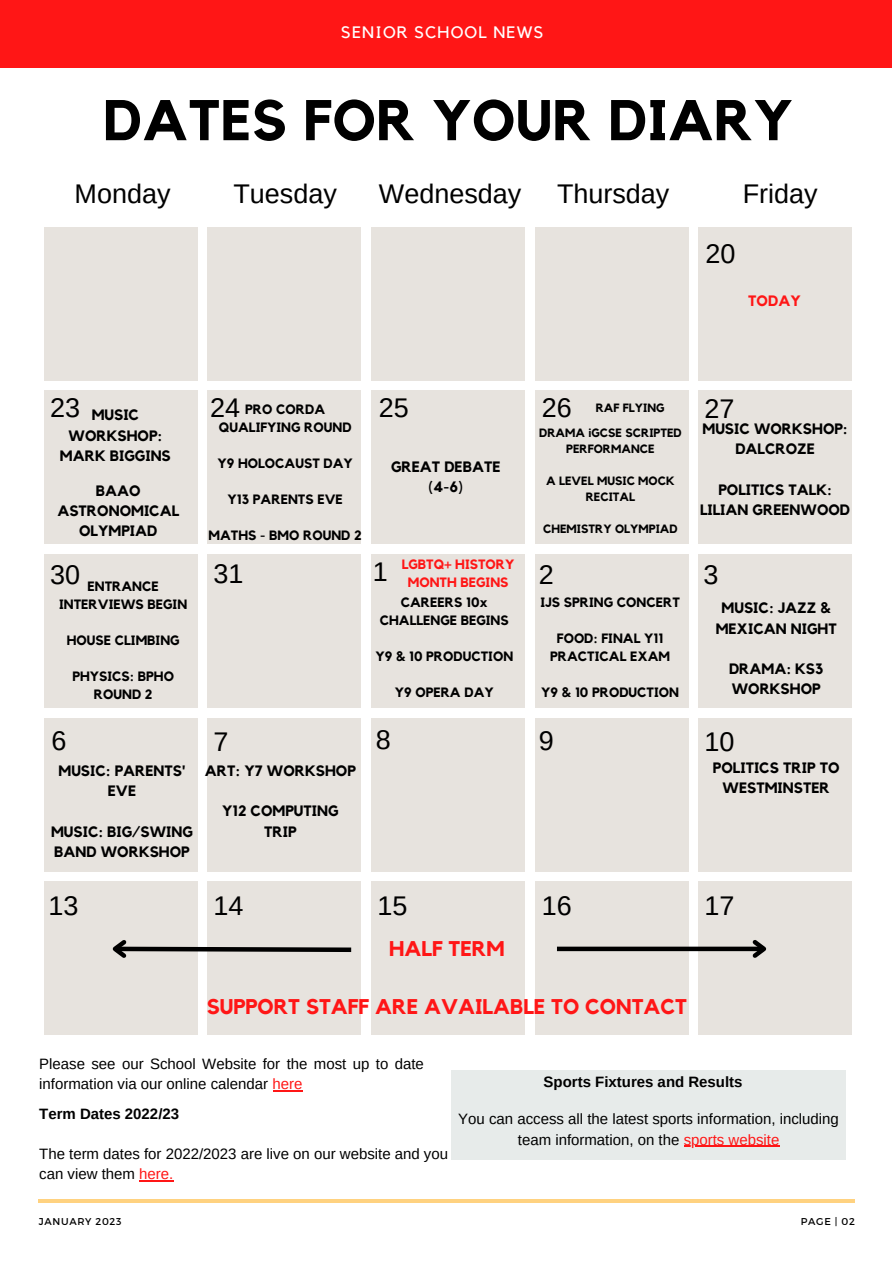
<style>
.page{position:relative;width:893px;height:1264px;background:#fff}
.page>*{position:absolute;margin:0;border:0;box-sizing:border-box;transform-origin:0 0}
.t1{font:700 56.7px "Kollektif";letter-spacing:.01em;color:#000}
.t2{font:27px "Arimo";color:#000}
.t3{font:700 21.15px "Kollektif";color:#ff1616}
.t4{font:16.5px "Kollektif";letter-spacing:.07em;color:#fff}
.t5{font:700 15px/20.2px "Kollektif";color:#000;text-align:center}
.t6{font:15px/20.2px "Arimo";color:#000}
.t7{font:700 15px "Arimo";color:#000}
.t8{font:700 15px "Kollektif";color:#ff1616}
.t9{font:700 13.5px/18px "Kollektif";color:#000;text-align:center}
.t10{font:700 13.5px/18px "Kollektif";color:#ff1616;text-align:center}
.t11{font:700 12px/16px "Kollektif";color:#000;text-align:center}
.t12{font:9.9px "Montserrat";letter-spacing:.07em;color:#000}
.s1{color:#ff1616}
</style>
<div class="page">
<div style="left:0;top:0;width:891px;height:67px;background:#ff1616"></div>
<hr style="left:38px;top:1199px;width:816px;height:3px;background:#ffd280">
<div style="left:451px;top:1070px;width:394px;height:89px;background:#e7ebea"></div>
<hr style="left:683px;top:1145px;width:96px;height:1px;background:#ff1616">
<hr style="left:139px;top:1180px;width:34px;height:1px;background:#ff1616">
<hr style="left:272px;top:1090px;width:30px;height:1px;background:#ff1616">
<div style="left:44px;top:227px;width:153px;height:153px;background:#e7e3de"></div>
<div style="left:208px;top:227px;width:153px;height:153px;background:#e7e3de"></div>
<div style="left:371px;top:227px;width:153px;height:153px;background:#e7e3de"></div>
<div style="left:535px;top:227px;width:153px;height:153px;background:#e7e3de"></div>
<div style="left:698px;top:227px;width:153px;height:153px;background:#e7e3de"></div>
<div style="left:44px;top:391px;width:153px;height:153px;background:#e7e3de"></div>
<div style="left:208px;top:391px;width:153px;height:153px;background:#e7e3de"></div>
<div style="left:371px;top:391px;width:153px;height:153px;background:#e7e3de"></div>
<div style="left:535px;top:391px;width:153px;height:153px;background:#e7e3de"></div>
<div style="left:698px;top:391px;width:153px;height:153px;background:#e7e3de"></div>
<div style="left:44px;top:554px;width:153px;height:153px;background:#e7e3de"></div>
<div style="left:208px;top:554px;width:153px;height:153px;background:#e7e3de"></div>
<div style="left:371px;top:554px;width:153px;height:153px;background:#e7e3de"></div>
<div style="left:535px;top:554px;width:153px;height:153px;background:#e7e3de"></div>
<div style="left:698px;top:554px;width:153px;height:153px;background:#e7e3de"></div>
<div style="left:44px;top:718px;width:153px;height:153px;background:#e7e3de"></div>
<div style="left:208px;top:718px;width:153px;height:153px;background:#e7e3de"></div>
<div style="left:371px;top:718px;width:153px;height:153px;background:#e7e3de"></div>
<div style="left:535px;top:718px;width:153px;height:153px;background:#e7e3de"></div>
<div style="left:698px;top:718px;width:153px;height:153px;background:#e7e3de"></div>
<div style="left:44px;top:881px;width:153px;height:153px;background:#e7e3de"></div>
<div style="left:208px;top:881px;width:153px;height:153px;background:#e7e3de"></div>
<div style="left:371px;top:881px;width:153px;height:153px;background:#e7e3de"></div>
<div style="left:535px;top:881px;width:153px;height:153px;background:#e7e3de"></div>
<div style="left:698px;top:881px;width:153px;height:153px;background:#e7e3de"></div>
<div style="left:557px;top:946px;width:206px;height:5px;background:#000"></div>
<svg style="left:748px;top:940px;width:19px;height:18px"></svg>
<svg style="left:112px;top:935px;width:240px;height:27px"></svg>
<p class="t4" style="left:341px;top:25px;width:203px">SENIOR SCHOOL NEWS</p>
<h1 class="t1" style="left:103px;top:94px;width:691px">DATES FOR YOUR DIARY</h1>
<h2 class="t2" style="left:75px;top:179px;width:97px">Monday</h2>
<h2 class="t2" style="left:233px;top:179px;width:105px">Tuesday</h2>
<h2 class="t2" style="left:379px;top:179px;width:144px">Wednesday</h2>
<h2 class="t2" style="left:557px;top:179px;width:114px">Thursday</h2>
<h2 class="t2" style="left:742px;top:179px;width:76px">Friday</h2>
<h2 class="t2" style="left:705px;top:239px;width:31px">20</h2>
<p class="t8" style="left:748px;top:294px;width:54px">TODAY</p>
<h2 class="t2" style="left:50px;top:393px;width:31px">23</h2>
<p class="t5" style="left:60px;top:405px;width:112px">MUSIC<br>WORKSHOP:<br>MARK BIGGINS</p>
<p class="t5" style="left:57px;top:481px;width:123px">BAAO<br>ASTRONOMICAL<br>OLYMPIAD</p>
<h2 class="t2" style="left:210px;top:393px;width:31px">24</h2>
<h2 class="t2" style="left:379px;top:393px;width:31px">25</h2>
<h2 class="t2" style="left:541px;top:393px;width:31px">26</h2>
<h2 class="t2" style="left:704px;top:393px;width:31px">27</h2>
<p class="t11" style="left:595px;top:400px;width:70px">RAF FLYING</p>
<p class="t9" style="left:219px;top:401px;width:134px">PRO CORDA<br>QUALIFYING ROUND</p>
<p class="t9" style="left:217px;top:455px;width:137px">Y9 HOLOCAUST DAY</p>
<p class="t9" style="left:227px;top:491px;width:117px">Y13 PARENTS EVE</p>
<p class="t9" style="left:208px;top:526px;width:155px">MATHS - BMO ROUND 2</p>
<p class="t5" style="left:702px;top:419px;width:147px">MUSIC WORKSHOP:<br>DALCROZE</p>
<p class="t5" style="left:700px;top:480px;width:152px">POLITICS TALK:<br>LILIAN GREENWOOD</p>
<p class="t11" style="left:539px;top:426px;width:144px">DRAMA iGCSE SCRIPTED<br>PERFORMANCE</p>
<p class="t11" style="left:546px;top:473px;width:130px">A LEVEL MUSIC MOCK<br>RECITAL</p>
<p class="t11" style="left:543px;top:521px;width:136px">CHEMISTRY OLYMPIAD</p>
<p class="t5" style="left:391px;top:457px;width:111px">GREAT DEBATE (4-6)</p>
<p class="t10" style="left:402px;top:556px;width:114px">LGBTQ+ HISTORY<br>MONTH BEGINS</p>
<h2 class="t2" style="left:50px;top:559px;width:31px">30</h2>
<h2 class="t2" style="left:213px;top:558px;width:31px">31</h2>
<h2 class="t2" style="left:373px;top:556px;width:16px">1</h2>
<h2 class="t2" style="left:538px;top:559px;width:16px">2</h2>
<h2 class="t2" style="left:703px;top:559px;width:16px">3</h2>
<p class="t9" style="left:59px;top:578px;width:130px">ENTRANCE<br>INTERVIEWS BEGIN</p>
<p class="t9" style="left:67px;top:632px;width:114px">HOUSE CLIMBING</p>
<p class="t9" style="left:72px;top:668px;width:103px">PHYSICS: BPHO<br>ROUND 2</p>
<p class="t9" style="left:540px;top:593px;width:141px">IJS SPRING CONCERT</p>
<p class="t9" style="left:550px;top:629px;width:121px">FOOD: FINAL Y11<br>PRACTICAL EXAM</p>
<p class="t9" style="left:541px;top:683px;width:139px">Y9 &amp; 10 PRODUCTION</p>
<p class="t9" style="left:380px;top:593px;width:130px">CAREERS 10x<br>CHALLENGE BEGINS</p>
<p class="t9" style="left:375px;top:647px;width:139px">Y9 &amp; 10 PRODUCTION</p>
<p class="t9" style="left:394px;top:683px;width:101px">Y9 OPERA DAY</p>
<p class="t5" style="left:715px;top:598px;width:122px">MUSIC: JAZZ &amp;<br>MEXICAN NIGHT</p>
<p class="t5" style="left:729px;top:659px;width:96px;text-align:left">DRAMA: KS3<br>WORKSHOP</p>
<h2 class="t2" style="left:51px;top:725px;width:16px">6</h2>
<h2 class="t2" style="left:213px;top:726px;width:16px">7</h2>
<p class="t5" style="left:58px;top:761px;width:128px">MUSIC: PARENTS'<br>EVE</p>
<p class="t5" style="left:51px;top:822px;width:143px;text-align:left">MUSIC: BIG/SWING<br>BAND WORKSHOP</p>
<p class="t5" style="left:205px;top:761px;width:152px">ART: Y7 WORKSHOP</p>
<p class="t5" style="left:222px;top:801px;width:118px">Y12 COMPUTING<br>TRIP</p>
<h2 class="t2" style="left:376px;top:724px;width:16px">8</h2>
<h2 class="t2" style="left:538px;top:725px;width:16px">9</h2>
<h2 class="t2" style="left:704px;top:726px;width:31px">10</h2>
<p class="t5" style="left:712px;top:758px;width:128px">POLITICS TRIP TO<br>WESTMINSTER</p>
<h2 class="t2" style="left:49px;top:890px;width:31px">13</h2>
<h2 class="t2" style="left:213px;top:890px;width:31px">14</h2>
<h2 class="t2" style="left:377px;top:890px;width:31px">15</h2>
<h2 class="t2" style="left:542px;top:890px;width:31px">16</h2>
<h2 class="t2" style="left:704px;top:890px;width:31px">17</h2>
<h3 class="t3" style="left:389px;top:939px;width:117px">HALF TERM</h3>
<h3 class="t3" style="left:207px;top:996px;width:482px">SUPPORT STAFF ARE AVAILABLE TO CONTACT</h3>
<p class="t6" style="left:39px;top:1053px;width:386px">Please see our School Website for the most up to date information via our online calendar <span class="s1">here</span></p>
<p class="t7" style="left:39px;top:1104px;width:141px">Term Dates 2022/23</p>
<p class="t6" style="left:39px;top:1143px;width:410px">The term dates for 2022/2023 are live on our website and you can view them <span class="s1">here.</span></p>
<p class="t7" style="left:543px;top:1073px;width:200px">Sports Fixtures and Results</p>
<p class="t6" style="left:458px;top:1108px;width:382px;text-align:center">You can access all the latest sports information, including team information, on the <span class="s1">sports website</span></p>
<p class="t12" style="left:39px;top:1214px;width:84px">JANUARY 2023</p>
<p class="t12" style="left:800px;top:1214px;width:55px">PAGE | 02</p>
</div>
